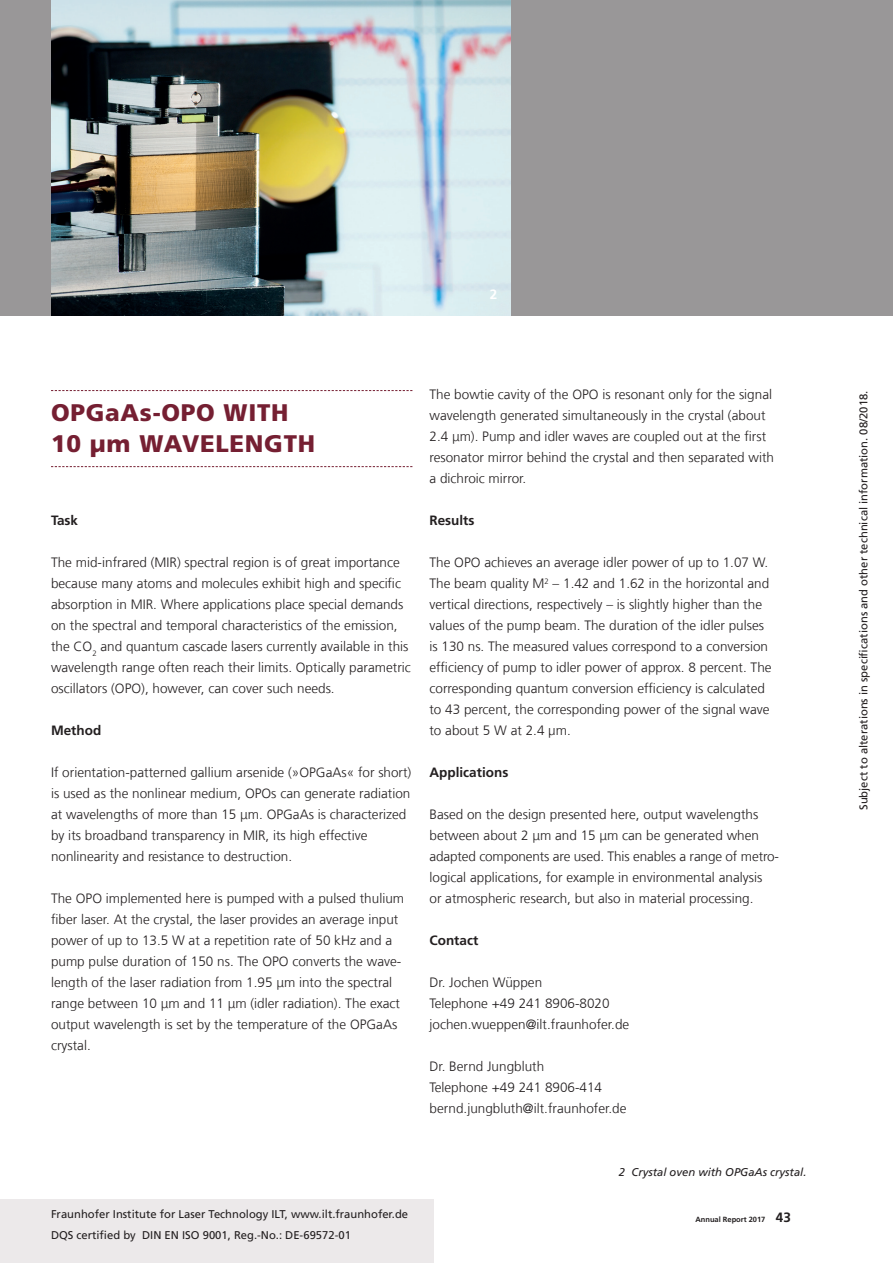
<style>
.page{position:relative;width:893px;height:1263px;background:#fff}
.page>*{position:absolute;margin:0;border:0;box-sizing:border-box;transform-origin:0 0}
.t1{font:900 24px/31.5px "Frutiger LT Com";letter-spacing:.03em;color:#751f32}
.t2{font:300 13.5px/21px "Frutiger LT Com";color:#231f20}
.t3{font:700 13.5px "Frutiger LT Com";color:#231f20}
.t4{font:700 13.5px "Frutiger LT Com";color:#fff}
.t5{font:11.25px/21px "Frutiger LT Com";color:#231f20}
.t6{font:italic 11.25px "Frutiger LT Com";color:#231f20}
.t7{font:700 7.5px "Frutiger LT Com";color:#231f20}
.s1{font-size:13.5px}
</style>
<div class="page">
<div style="left:0;top:1199px;width:434px;height:64px;background:#ece9ea"></div>
<div style="left:0;top:0;width:893px;height:315px;background:#999798"></div>
<svg style="left:51px;top:390px;width:361px;height:1px"></svg>
<svg style="left:51px;top:466px;width:361px;height:1px"></svg>
<img style="left:51px;top:0;width:459px;height:315px">
<p class="t4" style="left:490px;top:286px;width:9px">2</p>
<h1 class="t1" style="left:51px;top:397px;width:266px">OPGaAs-OPO WITH<br>10 μm WAVELENGTH</h1>
<p class="t3" style="left:51px;top:512px;width:29px">Task</p>
<p class="t2" style="left:51px;top:552px;width:361px">The mid-infrared (MIR) spectral region is of great importance because many atoms and molecules exhibit high and specific absorption in MIR. Where applications place special demands on the spectral and temporal characteristics of the emission, the CO<sub>2</sub> and quantum cascade lasers currently available in this wavelength range often reach their limits. Optically parametric oscillators (OPO), however, can cover such needs.</p>
<p class="t3" style="left:51px;top:722px;width:52px">Method</p>
<p class="t2" style="left:51px;top:762px;width:362px">If orientation-patterned gallium arsenide (»OPGaAs« for short) is used as the nonlinear medium, OPOs can generate radiation at wavelengths of more than 15 μm. OPGaAs is characterized by its broadband transparency in MIR, its high effective nonlinearity and resistance to destruction.</p>
<p class="t2" style="left:51px;top:888px;width:355px">The OPO implemented here is pumped with a pulsed thulium fiber laser. At the crystal, the laser provides an average input power of up to 13.5 W at a repetition rate of 50 kHz and a pump pulse duration of 150 ns. The OPO converts the wave&shy;length of the laser radiation from 1.95 μm into the spectral range between 10 μm and 11 μm (idler radiation). The exact output wavelength is set by the temperature of the OPGaAs crystal.</p>
<p class="t2" style="left:429px;top:384px;width:346px">The bowtie cavity of the OPO is resonant only for the signal wavelength generated simultaneously in the crystal (about 2.4 μm). Pump and idler waves are coupled out at the first resonator mirror behind the crystal and then separated with a dichroic mirror.</p>
<p class="t3" style="left:429px;top:513px;width:47px">Results</p>
<p class="t2" style="left:429px;top:552px;width:344px">The OPO achieves an average idler power of up to 1.07 W.<br>The beam quality M<sup>2</sup> – 1.42 and 1.62 in the horizontal and vertical directions, respectively – is slightly higher than the values of the pump beam. The duration of the idler pulses is 130 ns. The measured values correspond to a conversion efficiency of pump to idler power of approx. 8 percent. The corresponding quantum conversion efficiency is calculated to 43 percent, the corresponding power of the signal wave to about 5 W at 2.4 µm.</p>
<p class="t3" style="left:429px;top:764px;width:80px">Applications</p>
<p class="t2" style="left:429px;top:804px;width:351px">Based on the design presented here, output wavelengths between about 2 μm and 15 μm can be generated when adapted components are used. This enables a range of metro&shy;logical applications, for example in environmental analysis<br>or atmospheric research, but also in material processing.</p>
<p class="t3" style="left:429px;top:932px;width:50px">Contact</p>
<p class="t2" style="left:429px;top:972px;width:201px">Dr. Jochen Wüppen<br>Telephone +49 241 8906-8020 jochen.wueppen@ilt.fraunhofer.de</p>
<p class="t2" style="left:429px;top:1056px;width:199px">Dr. Bernd Jungbluth<br>Telephone +49 241 8906-414 bernd.jungbluth@ilt.fraunhofer.de</p>
<p class="t5" style="left:51px;top:1204px;width:359px">Fraunhofer Institute for Laser Technology ILT, www.ilt.fraunhofer.de<br>DQS certified by DIN EN ISO 9001, Reg.-No.: DE-69572-01</p>
<p class="t6" style="left:619px;top:1166px;width:189px">2 Crystal oven with OPGaAs crystal.</p>
<p class="t7" style="left:695px;top:1215px;width:97px">Annual Report 2017 <span class="s1">43</span></p>
<p class="t5" style="left:853px;top:810px;width:421px;rotate:-90deg">Subject to alterations in specifications and other technical information. 08/2018.</p>
</div>
